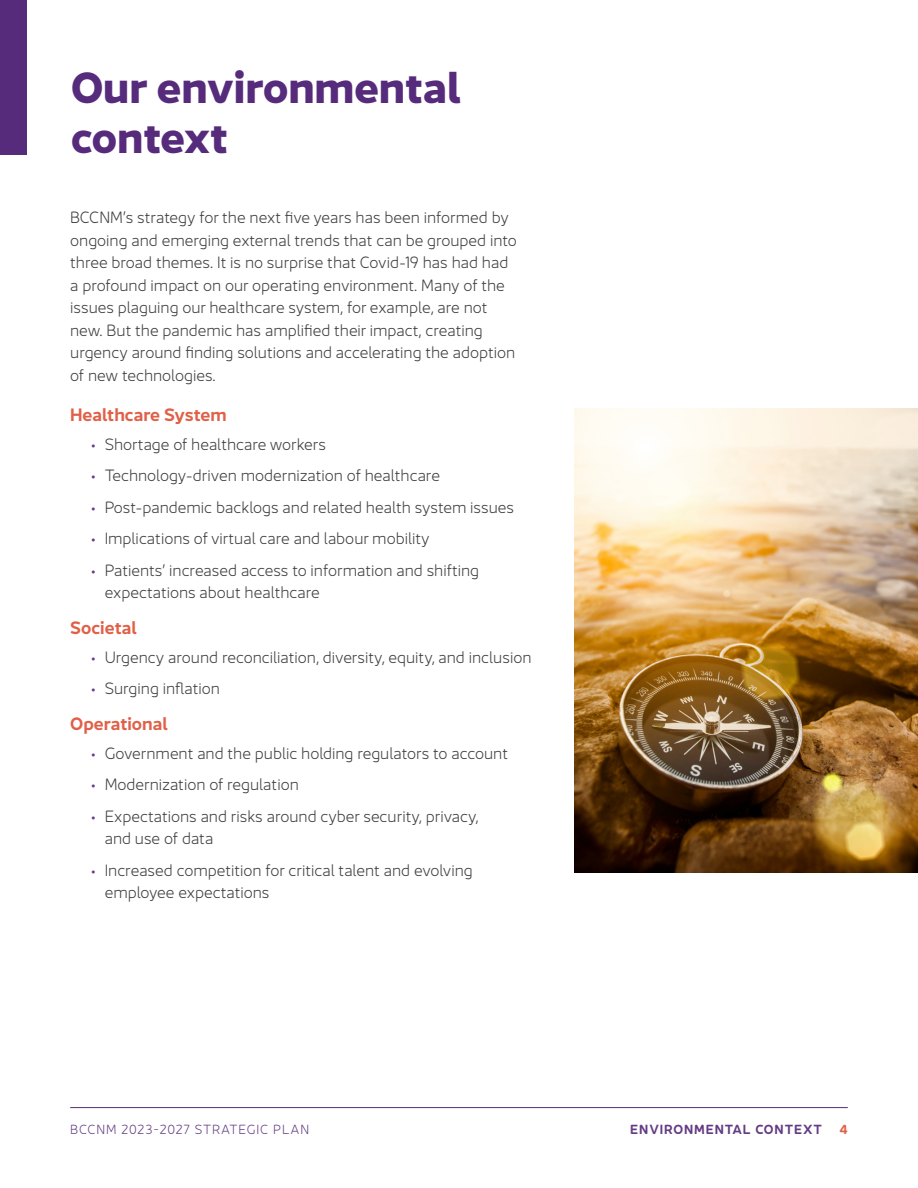
<style>
.page{position:relative;width:918px;height:1188px;background:#fff}
.page>*{position:absolute;margin:0;border:0;box-sizing:border-box;transform-origin:0 0}
.t1{font:700 42px/50.4px "Jano Sans Pro";color:#562b7c}
.t2{font:600 17.25px "Jano Sans Pro";color:#e06048}
.Body{font:300 15.75px/22.5px "Jano Sans Pro";color:#3e3e3f}
.t3{font:300 12.75px "Jano Sans Pro";letter-spacing:.06em;color:#633c84}
.Body-2{font:600 12.75px "Jano Sans Pro";letter-spacing:.07em;color:#633c84}
.t4{font:600 12.75px "Jano Sans Pro";color:#e06048}
.s1{color:#633c84}
</style>
<div class="page">
<hr style="left:70px;top:1107px;width:778px;height:1px;background:#562b7c">
<div style="left:0;top:0;width:27px;height:155px;background:#562b7c"></div>
<img style="left:575px;top:409px;width:343px;height:464px">
<h1 class="t1" style="left:71px;top:58px;width:391px">Our environmental context</h1>
<p class="Body" style="left:70px;top:205px;width:448px">BCCNM’s strategy for the next five years has been informed by ongoing and emerging external trends that can be grouped into three broad themes. It is no surprise that Covid-19 has had had a profound impact on our operating environment. Many of the issues plaguing our healthcare system, for example, are not new. But the pandemic has amplified their impact, creating urgency around finding solutions and accelerating the adoption of new technologies.</p>
<h3 class="t2" style="left:70px;top:401px;width:158px">Healthcare System</h3>
<p class="Body" style="left:91px;top:432px;width:236px"><span class="s1">•</span> Shortage of healthcare workers</p>
<p class="Body" style="left:91px;top:463px;width:350px"><span class="s1">•</span> Technology-driven modernization of healthcare</p>
<p class="Body" style="left:91px;top:495px;width:424px"><span class="s1">•</span> Post-pandemic backlogs and related health system issues</p>
<p class="Body" style="left:91px;top:526px;width:340px"><span class="s1">•</span> Implications of virtual care and labour mobility</p>
<p class="Body" style="left:105px;top:558px;width:376px;text-indent:-14px"><span class="s1">•</span> Patients’ increased access to information and shifting expectations about healthcare</p>
<h3 class="t2" style="left:70px;top:614px;width:68px">Societal</h3>
<p class="Body" style="left:91px;top:645px;width:442px"><span class="s1">•</span> Urgency around reconciliation, diversity, equity, and inclusion</p>
<p class="Body" style="left:91px;top:676px;width:130px"><span class="s1">•</span> Surging inflation</p>
<h3 class="t2" style="left:70px;top:710px;width:99px">Operational</h3>
<p class="Body" style="left:91px;top:741px;width:418px"><span class="s1">•</span> Government and the public holding regulators to account</p>
<p class="Body" style="left:91px;top:772px;width:209px"><span class="s1">•</span> Modernization of regulation</p>
<p class="Body" style="left:105px;top:804px;width:375px;text-indent:-14px"><span class="s1">•</span> Expectations and risks around cyber security, privacy, and use of data</p>
<p class="Body" style="left:105px;top:858px;width:370px;text-indent:-14px"><span class="s1">•</span> Increased competition for critical talent and evolving employee expectations</p>
<p class="t3" style="left:70px;top:1120px;width:240px">BCCNM 2023-2027 STRATEGIC PLAN</p>
<p class="t4" style="left:839px;top:1119px;width:10px">4</p>
<p class="Body-2" style="left:630px;top:1119px;width:193px">ENVIRONMENTAL CONTEXT</p>
</div>
